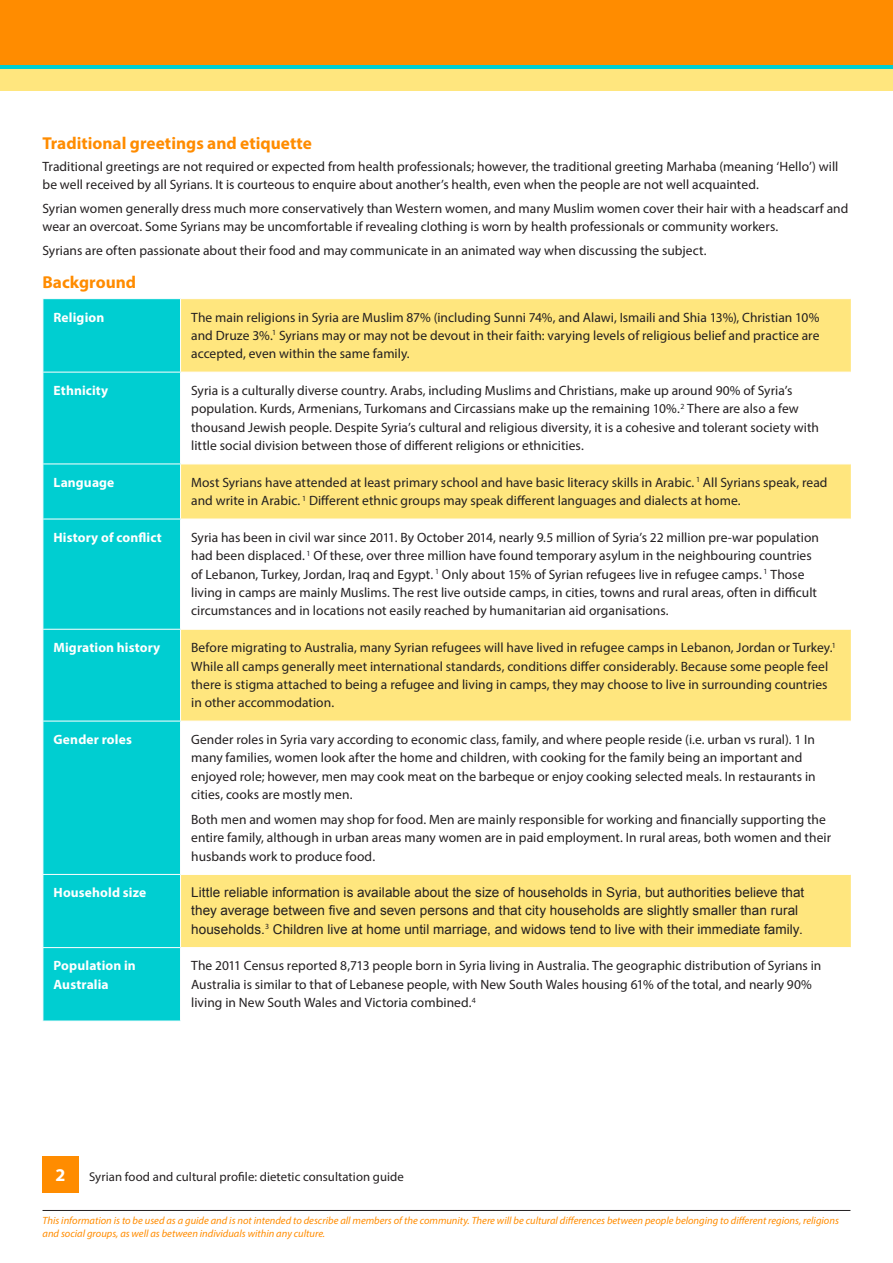
<style>
.page{position:relative;width:893px;height:1263px;background:#fff}
.page>*{position:absolute;margin:0;border:0;box-sizing:border-box;transform-origin:0 0}
.Table_Text{font:700 18px "Myriad Pro";color:#fff}
.Head_B{font:700 17.25px "Myriad Pro";color:#ff8c00}
.Head_B_before_table{font:700 17.25px "Myriad Pro";color:#ff8c00}
.Table_Text-2{font:13.5px/18.3px "Myriad Pro";letter-spacing:.005em;color:#231f20}
.Body_Text{font:13.5px/18px "Myriad Pro";color:#231f20}
.Table_Text-3{font:13.5px/18.3px "Arial";letter-spacing:.005em;color:#231f20}
.Table_Head{font:700 13.5px/18.3px "Myriad Pro";letter-spacing:.01em;color:#fff}
.t1{font:12.75px "Myriad Pro";letter-spacing:.005em;color:#231f20}
.t2{font:italic 10.5px/12.6px "Myriad Pro";color:#ff8c00}
</style>
<div class="page">
<hr style="left:43px;top:1210px;width:807px;height:1px;background:#231f20">
<div style="left:43px;top:1157px;width:36px;height:36px;background:#ff8c00"></div>
<div style="left:0;top:0;width:893px;height:70px;background:#ff8c00"></div>
<svg style="left:0;top:65px;width:893px;height:5px;background:#33d2c0"></svg>
<div style="left:0;top:70px;width:893px;height:21px;background:#ffe67e"></div>
<div style="left:44px;top:299px;width:136px;height:722px;background:#00ced1"></div>
<svg style="left:181px;top:299px;width:670px;height:648px"></svg>
<hr style="left:43px;top:372px;width:138px;height:1px;background:#fff">
<hr style="left:181px;top:372px;width:670px;height:1px;background:#fff">
<hr style="left:43px;top:464px;width:138px;height:1px;background:#fff">
<hr style="left:181px;top:464px;width:670px;height:1px;background:#fff">
<hr style="left:43px;top:519px;width:138px;height:1px;background:#fff">
<hr style="left:181px;top:519px;width:670px;height:1px;background:#fff">
<hr style="left:43px;top:629px;width:138px;height:1px;background:#fff">
<hr style="left:181px;top:629px;width:670px;height:1px;background:#fff">
<hr style="left:43px;top:721px;width:138px;height:1px;background:#fff">
<hr style="left:181px;top:721px;width:670px;height:1px;background:#fff">
<hr style="left:43px;top:874px;width:138px;height:1px;background:#fff">
<hr style="left:181px;top:874px;width:670px;height:1px;background:#fff">
<hr style="left:43px;top:947px;width:138px;height:1px;background:#fff">
<p class="Head_B" style="left:43px;top:132px;width:271px">Traditional greetings and etiquette</p>
<p class="Body_Text" style="left:43px;top:158px;width:797px">Traditional greetings are not required or expected from health professionals; however, the traditional greeting Marhaba (meaning ‘Hello’) will be well received by all Syrians. It is courteous to enquire about another’s health, even when the people are not well acquainted.</p>
<p class="Body_Text" style="left:43px;top:199px;width:807px">Syrian women generally dress much more conservatively than Western women, and many Muslim women cover their hair with a headscarf and wear an overcoat. Some Syrians may be uncomfortable if revealing clothing is worn by health professionals or community workers.</p>
<p class="Body_Text" style="left:43px;top:241px;width:666px">Syrians are often passionate about their food and may communicate in an animated way when discussing the subject.</p>
<p class="Head_B_before_table" style="left:43px;top:271px;width:95px">Background</p>
<p class="Table_Head" style="left:54px;top:307px;width:52px">Religion</p>
<p class="Table_Text-2" style="left:191px;top:308px;width:630px;text-align:justify">The main religions in Syria are Muslim 87% (including Sunni 74%, and Alawi, Ismaili and Shia 13%), Christian 10% and Druze 3%.<sup>1</sup> Syrians may or may not be devout in their faith: varying levels of religious belief and practice are accepted, even within the same family.</p>
<p class="Table_Head" style="left:54px;top:381px;width:56px">Ethnicity</p>
<p class="Table_Text-2" style="left:191px;top:381px;width:629px">Syria is a culturally diverse country. Arabs, including Muslims and Christians, make up around 90% of Syria’s population. Kurds, Armenians, Turkomans and Circassians make up the remaining 10%.<sup>2</sup> There are also a few thousand Jewish people. Despite Syria’s cultural and religious diversity, it is a cohesive and tolerant society with little social division between those of different religions or ethnicities.</p>
<p class="Table_Head" style="left:54px;top:473px;width:62px">Language</p>
<p class="Table_Text-2" style="left:191px;top:473px;width:638px">Most Syrians have attended at least primary school and have basic literacy skills in Arabic. <sup>1</sup> All Syrians speak, read and write in Arabic. <sup>1</sup> Different ethnic groups may speak different languages and dialects at home.</p>
<p class="Table_Head" style="left:54px;top:528px;width:110px">History of conflict</p>
<p class="Table_Text-2" style="left:191px;top:528px;width:629px">Syria has been in civil war since 2011. By October 2014, nearly 9.5 million of Syria’s 22 million pre-war population had been displaced. <sup>1</sup> Of these, over three million have found temporary asylum in the neighbouring countries of Lebanon, Turkey, Jordan, Iraq and Egypt. <sup>1</sup> Only about 15% of Syrian refugees live in refugee camps. <sup>1</sup> Those living in camps are mainly Muslims. The rest live outside camps, in cities, towns and rural areas, often in difficult circumstances and in locations not easily reached by humanitarian aid organisations.</p>
<p class="Table_Head" style="left:54px;top:638px;width:108px">Migration history</p>
<p class="Table_Text-2" style="left:191px;top:638px;width:646px">Before migrating to Australia, many Syrian refugees will have lived in refugee camps in Lebanon, Jordan or Turkey.<sup>1<br></sup>While all camps generally meet international standards, conditions differ considerably. Because some people feel there is stigma attached to being a refugee and living in camps, they may choose to live in surrounding countries in other accommodation.</p>
<p class="Table_Head" style="left:54px;top:730px;width:80px">Gender roles</p>
<p class="Table_Text-2" style="left:191px;top:730px;width:626px">Gender roles in Syria vary according to economic class, family, and where people reside (i.e. urban vs rural). 1 In many families, women look after the home and children, with cooking for the family being an important and enjoyed role; however, men may cook meat on the barbeque or enjoy cooking selected meals. In restaurants in cities, cooks are mostly men.</p>
<p class="Table_Text-2" style="left:191px;top:810px;width:641px">Both men and women may shop for food. Men are mainly responsible for working and financially supporting the entire family, although in urban areas many women are in paid employment. In rural areas, both women and their husbands work to produce food.</p>
<p class="Table_Head" style="left:54px;top:883px;width:94px">Household size</p>
<p class="Table_Text-3" style="left:191px;top:883px;width:615px">Little reliable information is available about the size of households in Syria, but authorities believe that they average between five and seven persons and that city households are slightly smaller than rural households.<sup>3</sup> Children live at home until marriage, and widows tend to live with their immediate family.</p>
<p class="Table_Head" style="left:54px;top:956px;width:84px">Population in<br>Australia</p>
<p class="Table_Text-2" style="left:191px;top:956px;width:632px">The 2011 Census reported 8,713 people born in Syria living in Australia. The geographic distribution of Syrians in<br>Australia is similar to that of Lebanese people, with New South Wales housing 61% of the total, and nearly 90% living in New South Wales and Victoria combined.<sup>4</sup></p>
<p class="Table_Text" style="left:56px;top:1163px;width:11px">2</p>
<p class="t1" style="left:89px;top:1169px;width:316px">Syrian food and cultural profile: dietetic consultation guide</p>
<p class="t2" style="left:43px;top:1214px;width:798px">This information is to be used as a guide and is not intended to describe all members of the community. There will be cultural differences between people belonging to different regions, religions and social groups, as well as between individuals within any culture.</p>
</div>
